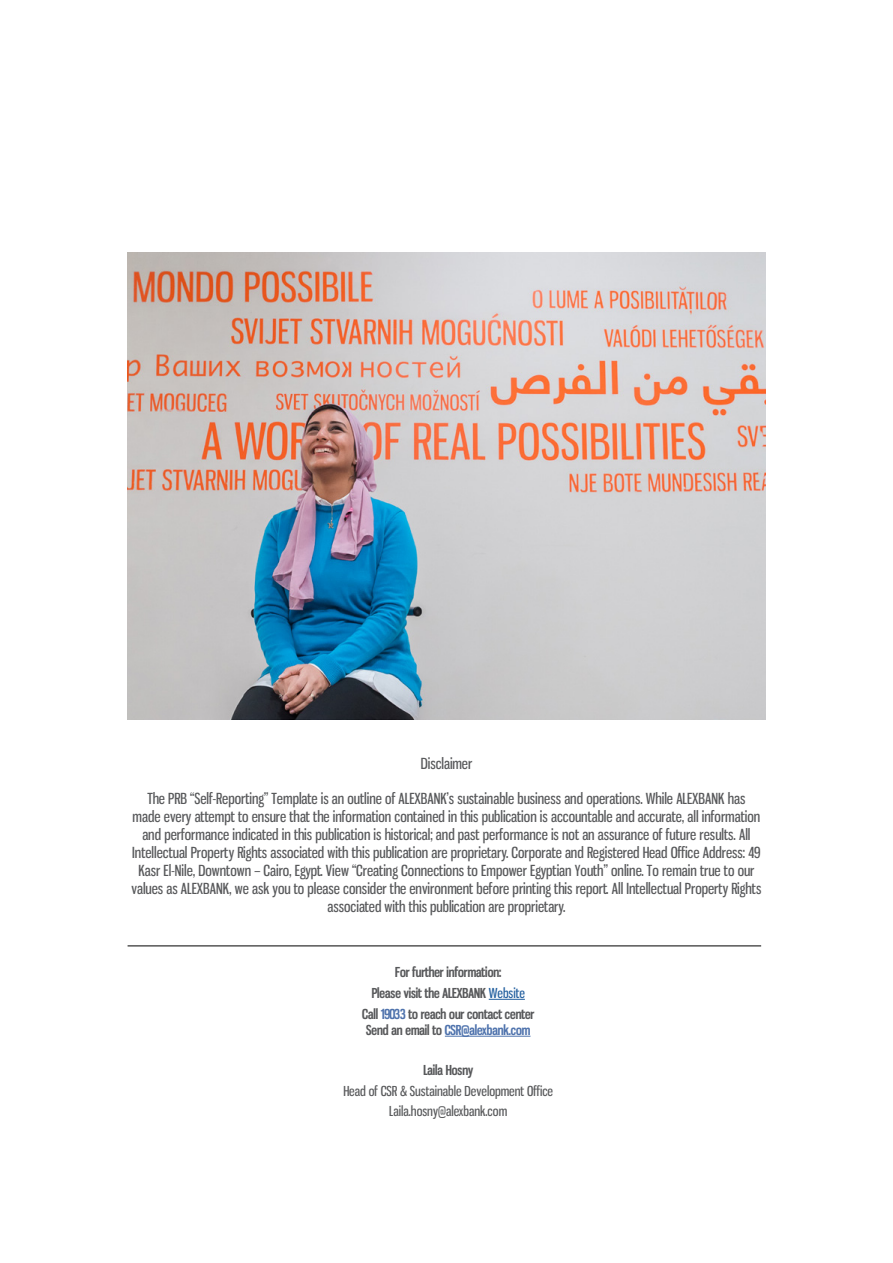
<style>
.page{position:relative;width:893px;height:1263px;background:#fff}
.page>*{position:absolute;margin:0;border:0;box-sizing:border-box;transform-origin:0 0}
.t1{font:15px/18px "Gnuolane";color:#58595b;text-align:center}
.t2{font:700 13.5px/20.7px "Gnuolane";color:#58595b;text-align:center}
.t3{font:13.5px/20.7px "Gnuolane";color:#58595b;text-align:center}
.t4{font:700 13.5px "Gnuolane";color:#4f73ad}
.s1{font-weight:400;color:#215e9e}
.s2{color:#4f73ad}
.s3{color:#58595b}
</style>
<div class="page">
<hr style="left:489px;top:999px;width:36px;height:1px;background:#215e9e">
<hr style="left:445px;top:1036px;width:85px;height:1px;background:#4f73ad">
<hr style="left:128px;top:945px;width:633px;height:1px;background:#000">
<img style="left:128px;top:252px;width:637px;height:467px">
<p class="t1" style="left:421px;top:753px;width:53px">Disclaimer</p>
<p class="t1" style="left:132px;top:788px;width:631px">The PRB “Self-Reporting” Template is an outline of ALEXBANK’s sustainable business and operations. While ALEXBANK has<br>made every attempt to ensure that the information contained in this publication is accountable and accurate, all information and performance indicated in this publication is historical; and past performance is not an assurance of future results. All Intellectual Property Rights associated with this publication are proprietary. Corporate and Registered Head Office Address: 49<br>Kasr El-Nile, Downtown – Cairo, Egypt. View “Creating Connections to Empower Egyptian Youth” online. To remain true to our values as ALEXBANK, we ask you to please consider the environment before printing this report. All Intellectual Property Rights associated with this publication are proprietary.</p>
<p class="t2" style="left:362px;top:961px;width:174px">For further information:<br>Please visit the ALEXBANK <span class="s1">Website<br></span>Call <span class="s2">19033</span> to reach our contact center</p>
<p class="t4" style="left:366px;top:1020px;width:166px"><span class="s3">Send an email to</span> CSR@alexbank.com</p>
<p class="t2" style="left:423px;top:1059px;width:51px">Laila Hosny</p>
<p class="t3" style="left:343px;top:1079px;width:211px">Head of CSR &amp; Sustainable Development Office<br>Laila.hosny@alexbank.com</p>
</div>
